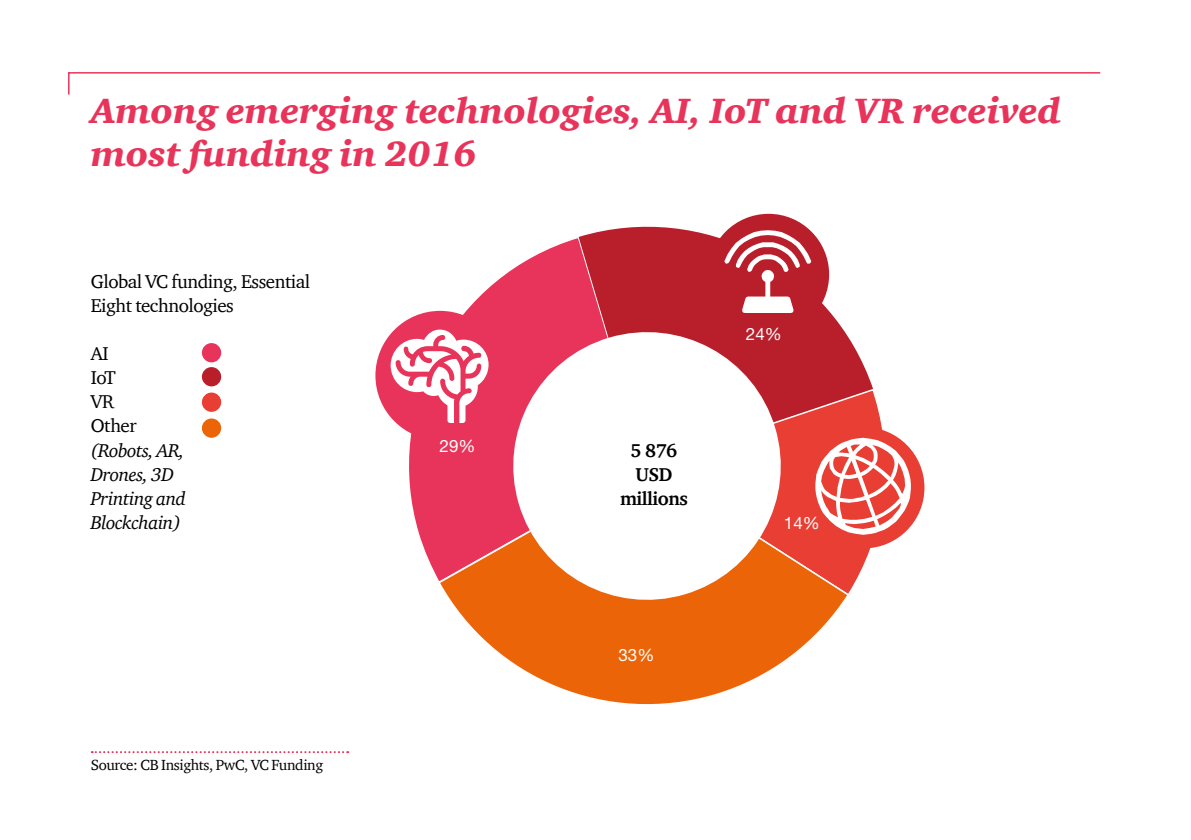
<style>
.page{position:relative;width:1191px;height:840px;background:#fff}
.page>*{position:absolute;margin:0;border:0;box-sizing:border-box;transform-origin:0 0}
.t1{font:italic 900 36px/43.2px "ITC Charter Com";color:#e8345a}
.t2{font:19px/24px "ITC Charter Com";letter-spacing:-.025em;color:#000}
.t3{font:italic 19px/24px "ITC Charter Com";letter-spacing:-.025em;color:#000}
.t4{font:700 19px/24px "ITC Charter Com";letter-spacing:-.025em;color:#000;text-align:center}
.t5{font:17px "Helvetica Neue LT Pro";color:#fff}
.t6{font:15px "ITC Charter Com";letter-spacing:-.025em;color:#000}
</style>
<div class="page">
<svg style="left:68px;top:72px;width:1033px;height:23px"></svg>
<svg style="left:383px;top:238px;width:195px;height:339px"></svg>
<svg style="left:578px;top:213px;width:295px;height:174px;fill:#b91e2b"></svg>
<svg style="left:796px;top:387px;width:99px;height:204px"></svg>
<svg style="left:437px;top:463px;width:413px;height:242px"></svg>
<svg style="left:498px;top:316px;width:298px;height:299px"></svg>
<div style="left:375px;top:311px;width:130px;height:129px;background:#e8345a;border-radius:50%"></div>
<svg style="left:391px;top:329px;width:97px;height:94px"></svg>
<div style="left:708px;top:214px;width:121px;height:121px;background:#b91e2b;border-radius:50%"></div>
<svg style="left:724px;top:230px;width:87px;height:83px"></svg>
<div style="left:803px;top:427px;width:121px;height:121px;background:#e83e33;border-radius:50%"></div>
<svg style="left:815px;top:437px;width:96px;height:97px"></svg>
<div style="left:202px;top:367px;width:19px;height:19px;background:#b91e2b;border-radius:50%"></div>
<div style="left:202px;top:392px;width:19px;height:19px;background:#e83e33;border-radius:50%"></div>
<div style="left:202px;top:418px;width:19px;height:19px;background:#ec6408;border-radius:50%"></div>
<div style="left:202px;top:343px;width:19px;height:19px;background:#e8345a;border-radius:50%"></div>
<svg style="left:92px;top:751px;width:256px;height:1px"></svg>
<p class="t1" style="left:91px;top:88px;width:971px">Among emerging technologies, AI, IoT and VR received most funding in 2016</p>
<p class="t2" style="left:91px;top:269px;width:221px">Global VC funding, Essential<br>Eight technologies</p>
<p class="t2" style="left:91px;top:341px;width:19px">AI</p>
<p class="t2" style="left:91px;top:365px;width:47px">IoT<br>VR<br>Other</p>
<p class="t3" style="left:91px;top:437px;width:97px">(Robots, AR,<br>Drones, 3D<br>Printing and<br>Blockchain)</p>
<p class="t6" style="left:91px;top:755px;width:234px">Source: CB Insights, PwC, VC Funding</p>
<p class="t5" style="left:439px;top:435px;width:37px">29%</p>
<p class="t4" style="left:620px;top:437px;width:69px">5 876<br>USD millions</p>
<p class="t5" style="left:618px;top:644px;width:37px">33%</p>
<p class="t5" style="left:746px;top:323px;width:37px">24%</p>
<p class="t5" style="left:784px;top:512px;width:37px">14%</p>
</div>
